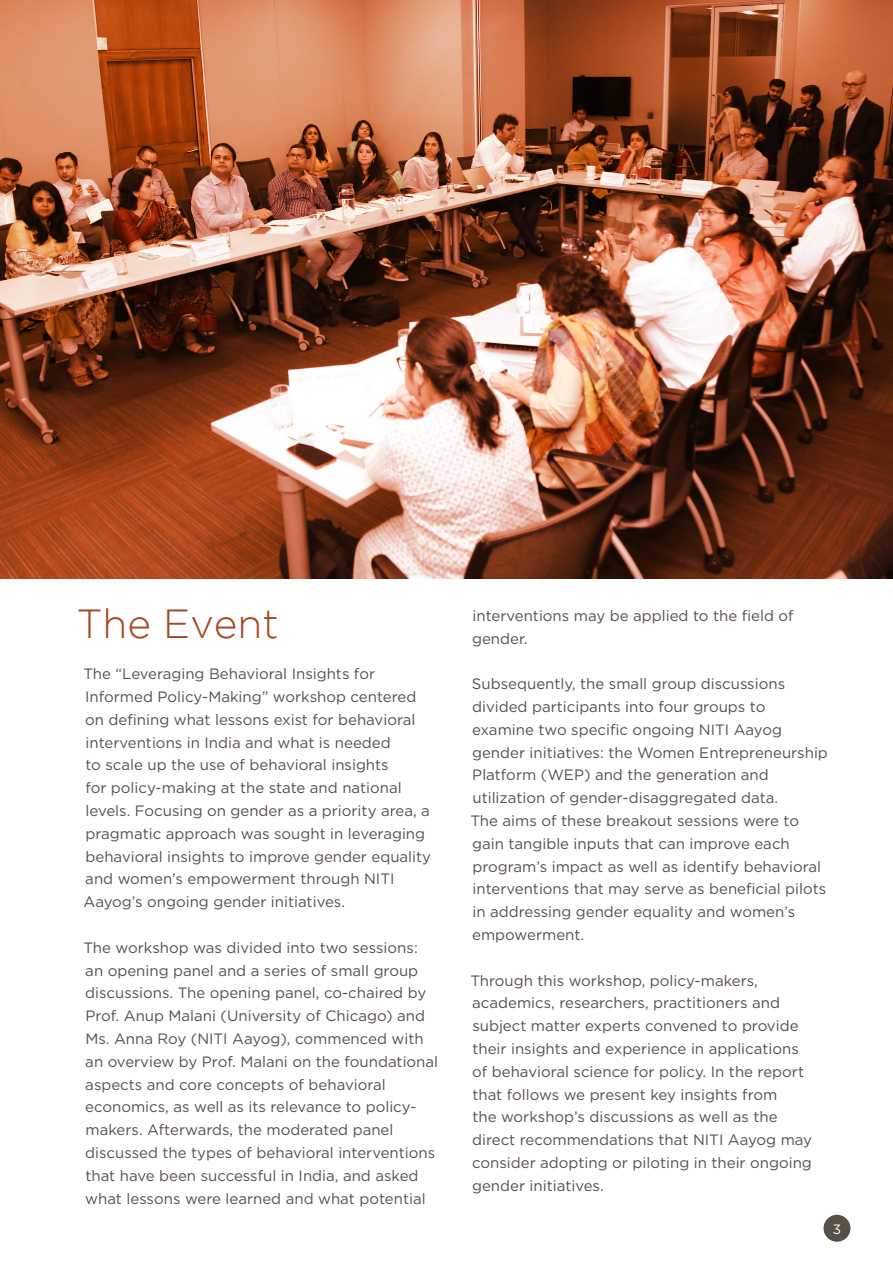
<style>
.page{position:relative;width:893px;height:1263px;background:#fff}
.page>*{position:absolute;margin:0;border:0;box-sizing:border-box;transform-origin:0 0}
.t1{font:300 40.5px "Gotham";color:#a64521}
.t2{font:15px/22.8px "Gotham";color:#595047}
.t3{font:13.5px "Gotham";color:#fff}
</style>
<div class="page">
<div style="left:823px;top:1215px;width:27px;height:27px;background:#595047;border-radius:50%"></div>
<img style="left:0;top:0;width:893px;height:579px">
<p class="t1" style="left:76px;top:602px;width:204px">The Event</p>
<p class="t2" style="left:83px;top:662px;width:349px">The “Leveraging Behavioral Insights for Informed Policy-Making” workshop centered on defining what lessons exist for behavioral interventions in India and what is needed<br>to scale up the use of behavioral insights<br>for policy-making at the state and national levels. Focusing on gender as a priority area, a pragmatic approach was sought in leveraging behavioral insights to improve gender equality and women’s empowerment through NITI Aayog’s ongoing gender initiatives.</p>
<p class="t2" style="left:83px;top:936px;width:356px">The workshop was divided into two sessions: an opening panel and a series of small group discussions. The opening panel, co-chaired by Prof. Anup Malani (University of Chicago) and Ms. Anna Roy (NITI Aayog), commenced with an overview by Prof. Malani on the foundational aspects and core concepts of behavioral economics, as well as its relevance to policy&shy;makers. Afterwards, the moderated panel discussed the types of behavioral interventions that have been successful in India, and asked what lessons were learned and what potential</p>
<p class="t2" style="left:472px;top:604px;width:323px">interventions may be applied to the field of gender.</p>
<p class="t2" style="left:470px;top:672px;width:359px">Subsequently, the small group discussions divided participants into four groups to examine two specific ongoing NITI Aayog gender initiatives: the Women Entrepreneurship Platform (WEP) and the generation and utilization of gender-disaggregated data.<br>The aims of these breakout sessions were to gain tangible inputs that can improve each program’s impact as well as identify behavioral interventions that may serve as beneficial pilots in addressing gender equality and women’s empowerment.</p>
<p class="t2" style="left:470px;top:968px;width:343px">Through this workshop, policy-makers, academics, researchers, practitioners and subject matter experts convened to provide their insights and experience in applications of behavioral science for policy. In the report that follows we present key insights from<br>the workshop’s discussions as well as the direct recommendations that NITI Aayog may consider adopting or piloting in their ongoing gender initiatives.</p>
<p class="t3" style="left:833px;top:1220px;width:10px">3</p>
</div>
